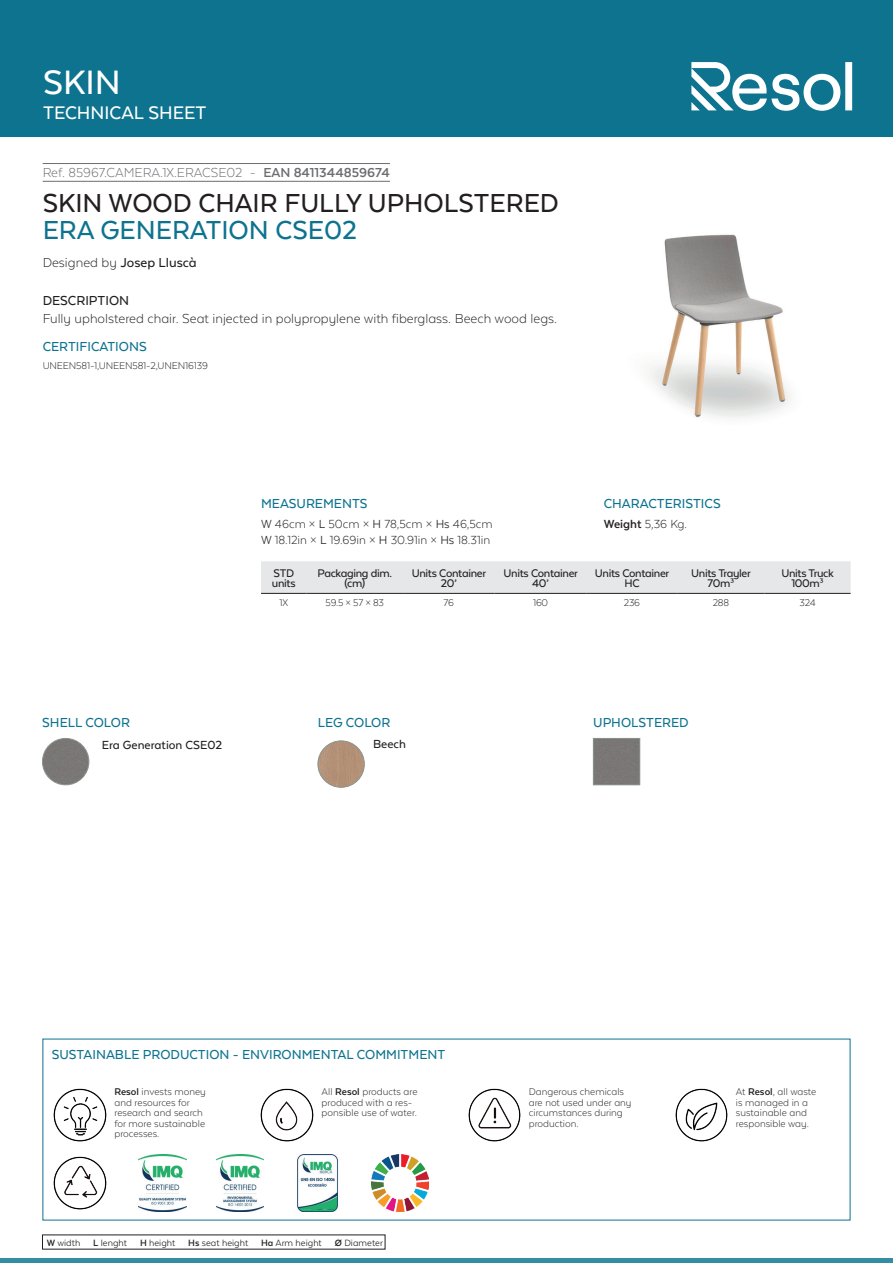
<style>
.page{position:relative;width:893px;height:1263px;background:#fff}
.page>*{position:absolute;margin:0;border:0;box-sizing:border-box;transform-origin:0 0}
.t1{font:500 39px "Texta Alt";color:#fff}
.t2{font:500 30px "Texta Alt";color:#231f20}
.t3{font:500 30px "Texta Alt";color:#0d738f}
.t4{font:500 21px "Texta Alt";color:#fff}
.t5{font:500 15px "Texta Alt";color:#0d738f}
.t6{font:300 15px "Texta Alt";color:#231f20}
.t7{font:300 15px "Texta Alt";color:#6c6d70}
.t8{font:500 15px "Texta Alt";color:#231f20}
.t9{font:300 13.5px/16.2px "Texta Alt";color:#231f20}
.t10{font:500 13.5px "Texta Alt";color:#231f20}
.t11{font:500 12.75px/10.5px "Texta Alt";letter-spacing:-.025em;color:#231f20;text-align:center}
.t12{font:300 11.25px/10.5px "Texta Alt";color:#231f20}
.t13{font:10.5px "Texta Alt";color:#231f20}
.s1{font-weight:700}
.s2{font-weight:300}
.s3{font-weight:400}
</style>
<div class="page">
<div style="left:0;top:0;width:893px;height:137px;background:#0d738f"></div>
<hr style="left:0;top:1259px;width:893px;height:4px;background:#348ea3">
<svg style="left:691px;top:62px;width:161px;height:49px"></svg>
<hr style="left:43px;top:163px;width:347px;height:1px;background:#6c6d70">
<hr style="left:43px;top:181px;width:347px;height:1px;background:#6c6d70">
<img style="left:649px;top:234px;width:141px;height:184px">
<div style="left:42px;top:738px;width:47px;height:47px;background:#7a7776;border-radius:23px"></div>
<div style="left:42px;top:738px;width:47px;height:47px;border:1px solid #89948d;border-radius:50%"></div>
<div style="left:318px;top:741px;width:46px;height:46px;background:#b39177;border-radius:23px"></div>
<div style="left:318px;top:741px;width:46px;height:46px;border:1px solid #89948d;border-radius:50%"></div>
<div style="left:593px;top:738px;width:47px;height:47px;border:1px solid #89948d"></div>
<div style="left:261px;top:561px;width:590px;height:32px;background:#e6e7e9"></div>
<hr style="left:261px;top:593px;width:46px;height:1px;background:#231f20">
<hr style="left:307px;top:593px;width:96px;height:1px;background:#231f20">
<hr style="left:403px;top:593px;width:92px;height:1px;background:#231f20">
<hr style="left:495px;top:593px;width:92px;height:1px;background:#231f20">
<hr style="left:587px;top:593px;width:90px;height:1px;background:#231f20">
<hr style="left:677px;top:593px;width:88px;height:1px;background:#231f20">
<hr style="left:765px;top:593px;width:86px;height:1px;background:#231f20">
<img style="left:53px;top:1088px;width:54px;height:54px">
<img style="left:260px;top:1088px;width:54px;height:54px">
<img style="left:468px;top:1088px;width:53px;height:54px">
<img style="left:675px;top:1088px;width:53px;height:54px">
<img style="left:53px;top:1156px;width:54px;height:54px">
<img style="left:138px;top:1155px;width:48px;height:56px">
<img style="left:216px;top:1155px;width:48px;height:56px">
<img style="left:297px;top:1155px;width:41px;height:56px">
<img style="left:372px;top:1155px;width:56px;height:56px">
<h1 class="t1" style="left:43px;top:62px;width:79px">SKIN</h1>
<h3 class="t4" style="left:43px;top:102px;width:165px">TECHNICAL SHEET</h3>
<h3 class="t7" style="left:43px;top:164px;width:349px">Ref. 85967.CAMERA.1X.ERACSE02 - <span class="s1">EAN 8411344859674</span></h3>
<h2 class="t2" style="left:43px;top:188px;width:518px">SKIN WOOD CHAIR FULLY UPHOLSTERED</h2>
<h2 class="t3" style="left:43px;top:215px;width:316px">ERA GENERATION CSE02</h2>
<h3 class="t8" style="left:43px;top:255px;width:156px"><span class="s2">Designed by</span> Josep Lluscà</h3>
<h3 class="t8" style="left:43px;top:292px;width:88px">DESCRIPTION</h3>
<h3 class="t6" style="left:43px;top:310px;width:516px">Fully upholstered chair. Seat injected in polypropylene with fiberglass. Beech wood legs.</h3>
<h3 class="t5" style="left:43px;top:339px;width:106px">CERTIFICATIONS</h3>
<p class="t12" style="left:43px;top:360px;width:167px">UNEEN581-1,UNEEN581-2,UNEN16139</p>
<h3 class="t5" style="left:261px;top:495px;width:108px">MEASUREMENTS</h3>
<p class="t9" style="left:261px;top:516px;width:233px"><span class="s3">W</span> 46cm × <span class="s3">L</span> 50cm × <span class="s3">H</span> 78,5cm × <span class="s3">Hs</span> 46,5cm<br><span class="s3">W</span> 18.12in × <span class="s3">L</span> 19.69in × <span class="s3">H</span> 30.91in × <span class="s3">Hs</span> 18.31in</p>
<p class="t11" style="left:272px;top:568px;width:25px;text-align:left">STD units</p>
<p class="t11" style="left:317px;top:568px;width:76px">Packaging dim. (cm)</p>
<p class="t11" style="left:412px;top:568px;width:76px">Units Container<br>20’</p>
<p class="t11" style="left:504px;top:568px;width:76px">Units Container<br>40’</p>
<p class="t11" style="left:595px;top:568px;width:76px">Units Container<br>HC</p>
<p class="t11" style="left:691px;top:568px;width:61px">Units Trayler<br>70m³</p>
<p class="t11" style="left:781px;top:568px;width:54px">Units Truck<br>100m³</p>
<p class="t12" style="left:279px;top:597px;width:10px">1X</p>
<p class="t12" style="left:326px;top:597px;width:60px">59.5 × 57 × 83</p>
<p class="t12" style="left:444px;top:597px;width:12px">76</p>
<p class="t12" style="left:533px;top:597px;width:17px">160</p>
<p class="t12" style="left:624px;top:597px;width:18px">236</p>
<p class="t12" style="left:713px;top:597px;width:18px">288</p>
<p class="t12" style="left:799px;top:597px;width:18px">324</p>
<h3 class="t5" style="left:604px;top:495px;width:118px">CHARACTERISTICS</h3>
<p class="t9" style="left:604px;top:516px;width:85px"><span class="s1">Weight</span> 5,36 Kg.</p>
<h3 class="t5" style="left:42px;top:714px;width:89px">SHELL COLOR</h3>
<p class="t10" style="left:102px;top:738px;width:122px">Era Generation CSE02</p>
<h3 class="t5" style="left:318px;top:714px;width:74px">LEG COLOR</h3>
<p class="t10" style="left:373px;top:737px;width:34px">Beech</p>
<h3 class="t5" style="left:593px;top:714px;width:97px">UPHOLSTERED</h3>
<h3 class="t5" style="left:52px;top:1047px;width:395px">SUSTAINABLE PRODUCTION - ENVIRONMENTAL COMMITMENT</h3>
<p class="t12" style="left:114px;top:1086px;width:93px"><span class="s1">Resol</span> invests money and resources for research and search for more sustainable processes.</p>
<p class="t12" style="left:322px;top:1086px;width:97px">All <span class="s1">Resol</span> products are produced with a res&shy;ponsible use of water.</p>
<p class="t12" style="left:529px;top:1086px;width:104px">Dangerous chemicals are not used under any circumstances during production.</p>
<p class="t12" style="left:736px;top:1086px;width:82px">At <span class="s1">Resol</span>, all waste is managed in a sustainable and responsible way.</p>
<p class="t13" style="left:47px;top:1237px;width:338px"><span class="s1">W</span> width <span class="s1">L</span> lenght <span class="s1">H</span> height <span class="s1">Hs</span> seat height <span class="s1">Ha</span> Arm height <span class="s1">Ø</span> Diameter</p>
</div>
